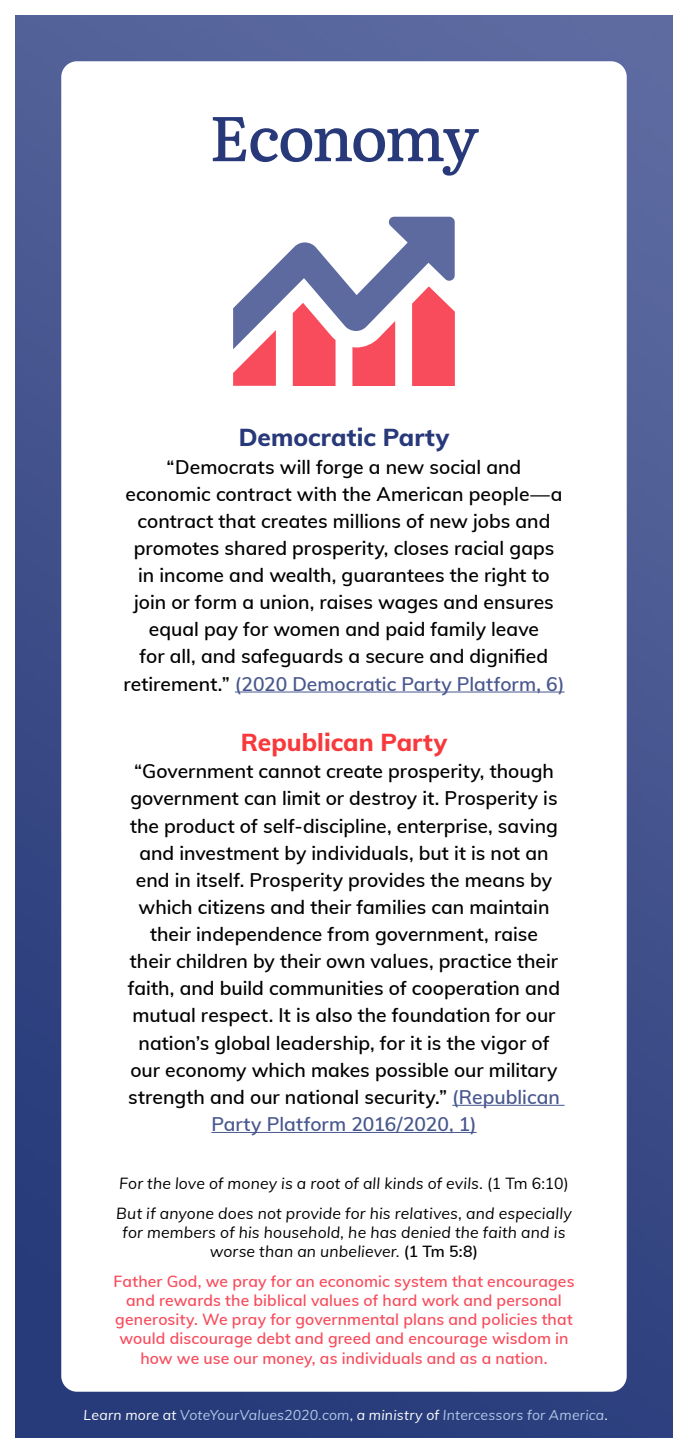
<style>
.page{position:relative;width:688px;height:1453px;background:#fff}
.page>*{position:absolute;margin:0;border:0;box-sizing:border-box;transform-origin:0 0}
.t1{font:500 63px "Literata";letter-spacing:-.05em;color:#28397a}
.t2{font:800 24.5px "Muli";letter-spacing:.005em;color:#28397a}
.t3{font:800 24.5px "Muli";color:#f8393c}
.t4{font:600 19.25px/27.1px "Muli";color:#000;text-align:center}
.t5{font:600 15.75px/19.2px "Muli";letter-spacing:.01em;color:#f84b5b;text-align:center}
.t6{font:italic 15.75px/29.4px "Muli";letter-spacing:.01em;color:#000}
.t7{font:italic 14px "Muli";letter-spacing:.015em;color:#b0c7e8}
.s1{color:#48578e}
.s2{font-style:normal}
.s3{font-weight:600;font-style:normal}
.s4{color:#fff}
</style>
<div class="page">
<img style="left:16px;top:16px;width:656px;height:1421px">
<div style="left:61px;top:61px;width:565px;height:1330px;background:#fff;border-radius:16px"></div>
<hr style="left:235px;top:691px;width:329px;height:1px;background:#48578e">
<hr style="left:452px;top:1104px;width:112px;height:1px;background:#48578e">
<hr style="left:211px;top:1132px;width:265px;height:1px;background:#48578e">
<svg style="left:233px;top:217px;width:222px;height:169px"></svg>
<h1 class="t1" style="left:209px;top:89px;width:271px">Economy</h1>
<p class="t2" style="left:239px;top:419px;width:212px">Democratic Party</p>
<p class="t4" style="left:123px;top:452px;width:442px">“Democrats will forge a new social and economic contract with the American people—a contract that creates millions of new jobs and promotes shared prosperity, closes racial gaps in income and wealth, guarantees the right to join or form a union, raises wages and ensures equal pay for women and paid family leave<br>for all, and safeguards a secure and dignified retirement.” <span class="s1">(2020 Democratic Party Platform, 6)</span></p>
<p class="t3" style="left:241px;top:724px;width:208px">Republican Party</p>
<p class="t4" style="left:128px;top:757px;width:434px">“Government cannot create prosperity, though government can limit or destroy it. Prosperity is the product of self-discipline, enterprise, saving and investment by individuals, but it is not an end in itself. Prosperity provides the means by which citizens and their families can maintain their independence from government, raise their children by their own values, practice their faith, and build communities of cooperation and mutual respect. It is also the foundation for our nation’s global leadership, for it is the vigor of our economy which makes possible our military strength and our national security.” <span class="s1">(Republican Party Platform 2016/2020, 1)</span></p>
<p class="t6" style="left:116px;top:1168px;width:457px">For the love of money is a root of all kinds of evils. <span class="s2">(1 Tm 6:10)<br></span>But if anyone does not provide for his relatives, and especially</p>
<p class="t6" style="left:122px;top:1222px;width:444px;line-height:19.2px;text-align:center">for members of his household, he has denied the faith and is worse than an unbeliever. <span class="s3">(1 Tm 5:8)</span></p>
<p class="t5" style="left:113px;top:1270px;width:463px">Father God, we pray for an economic system that encourages and rewards the biblical values of hard work and personal generosity. We pray for governmental plans and policies that would discourage debt and greed and encourage wisdom in how we use our money, as individuals and as a nation.</p>
<p class="t7" style="left:84px;top:1405px;width:526px"><span class="s4">Learn more at</span> VoteYourValues2020.com<span class="s4">, a ministry of</span> Intercessors for America<span class="s4">.</span></p>
</div>
